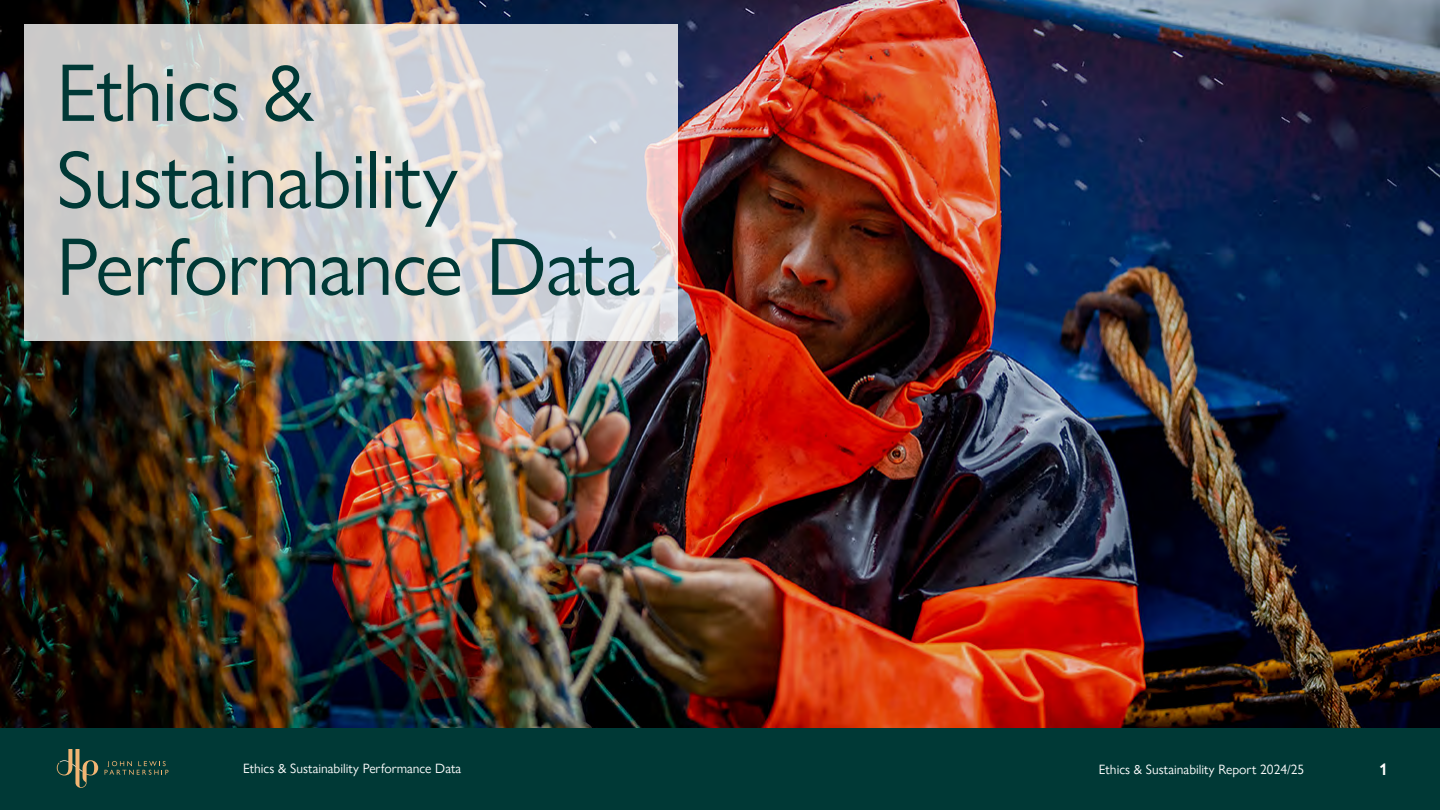
<style>
.page{position:relative;width:1440px;height:810px;background:#fff}
.page>*{position:absolute;margin:0;border:0;box-sizing:border-box;transform-origin:0 0}
.t1{font:82.35px/87px "Gill Sans Nova";letter-spacing:-.015em;color:#003936}
.t2{font:600 16.5px "Gill Sans Nova";color:#fff}
.t3{font:13.5px "Gill Sans Nova";color:#fff}
</style>
<div class="page">
<div style="left:0;top:728px;width:1440px;height:82px;background:#003936"></div>
<svg style="left:57px;top:749px;width:41px;height:39px"></svg>
<svg style="left:105px;top:761px;width:63px;height:14px"></svg>
<img style="left:0;top:0;width:1440px;height:728px">
<svg style="left:24px;top:24px;width:654px;height:316px;background:#d4d4d4"></svg>
<h1 class="t1" style="left:56px;top:49px;width:586px">Ethics &amp;<br>Sustainability<br>Performance Data</h1>
<p class="t3" style="left:243px;top:760px;width:220px">Ethics &amp; Sustainability Performance Data</p>
<p class="t3" style="left:1099px;top:761px;width:207px">Ethics &amp; Sustainability Report 2024/25</p>
<p class="t2" style="left:1379px;top:759px;width:10px">1</p>
</div>
